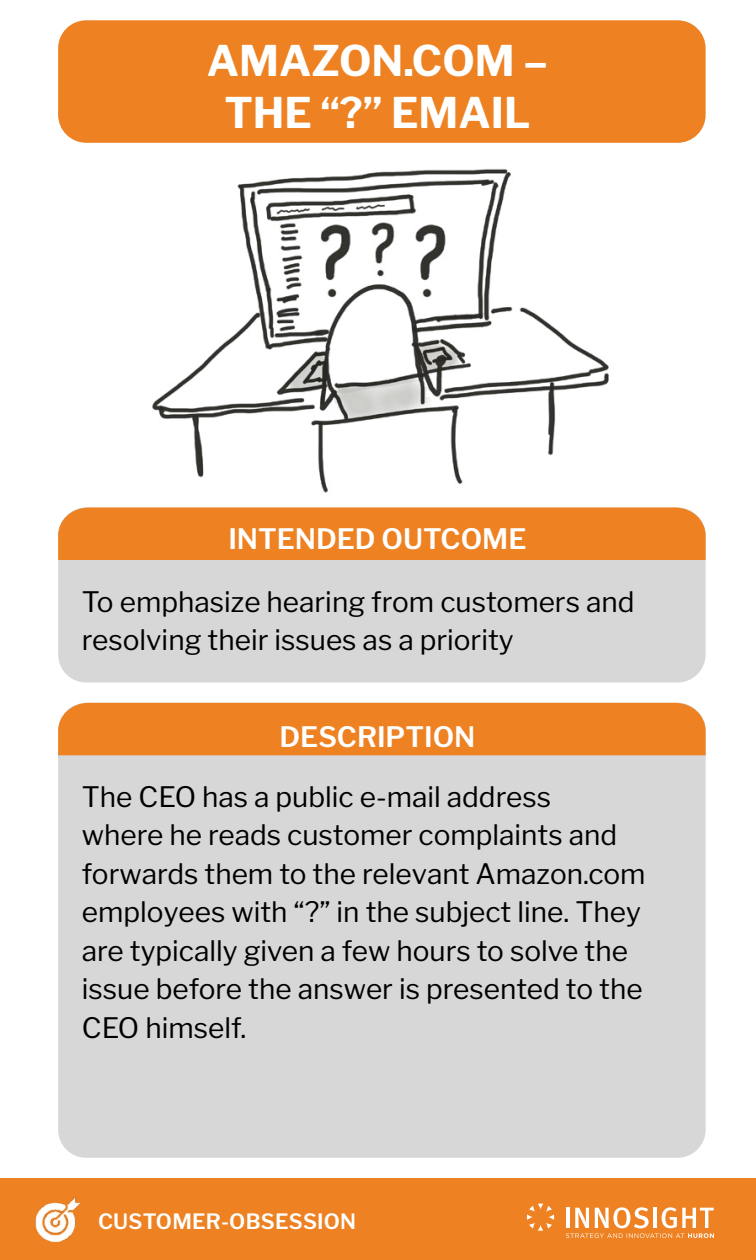
<style>
.page{position:relative;width:756px;height:1260px;background:#fff}
.page>*{position:absolute;margin:0;border:0;box-sizing:border-box;transform-origin:0 0}
.t1{font:700 42px/52.5px "Libre Franklin";color:#fff;text-align:center}
.t2{font:28px/38.5px "Libre Franklin";color:#000}
.t3{font:600 28px "Libre Franklin";color:#fff}
.t4{font:600 21px "Libre Franklin";letter-spacing:.01em;color:#fff}
</style>
<div class="page">
<div style="left:0;top:1178px;width:756px;height:82px;background:#ee8222"></div>
<img style="left:35px;top:1197px;width:46px;height:45px">
<svg style="left:527px;top:1204px;width:27px;height:27px"></svg>
<svg style="left:566px;top:1207px;width:148px;height:31px"></svg>
<div style="left:58px;top:20px;width:648px;height:123px;background:#ee8222;border-radius:28px"></div>
<div style="left:58px;top:703px;width:648px;height:455px;background:#d7d7d7;border-radius:28px"></div>
<div style="left:58px;top:703px;width:648px;height:52px;background:#ee8222"></div>
<div style="left:58px;top:508px;width:648px;height:174px;background:#d7d7d7;border-radius:28px"></div>
<div style="left:58px;top:508px;width:648px;height:52px;background:#ee8222"></div>
<img style="left:152px;top:169px;width:457px;height:324px">
<h1 class="t1" style="left:207px;top:34px;width:342px">AMAZON.COM –<br>THE “?” EMAIL</h1>
<p class="t3" style="left:228px;top:522px;width:300px">INTENDED OUTCOME</p>
<p class="t2" style="left:82px;top:582px;width:554px">To emphasize hearing from customers and resolving their issues as a priority</p>
<p class="t3" style="left:280px;top:720px;width:197px">DESCRIPTION</p>
<p class="t2" style="left:82px;top:777px;width:565px">The CEO has a public e-mail address<br>where he reads customer complaints and forwards them to the relevant Amazon.com employees with “?” in the subject line. They are typically given a few hours to solve the issue before the answer is presented to the CEO himself.</p>
<p class="t4" style="left:98px;top:1209px;width:260px">CUSTOMER-OBSESSION</p>
</div>
